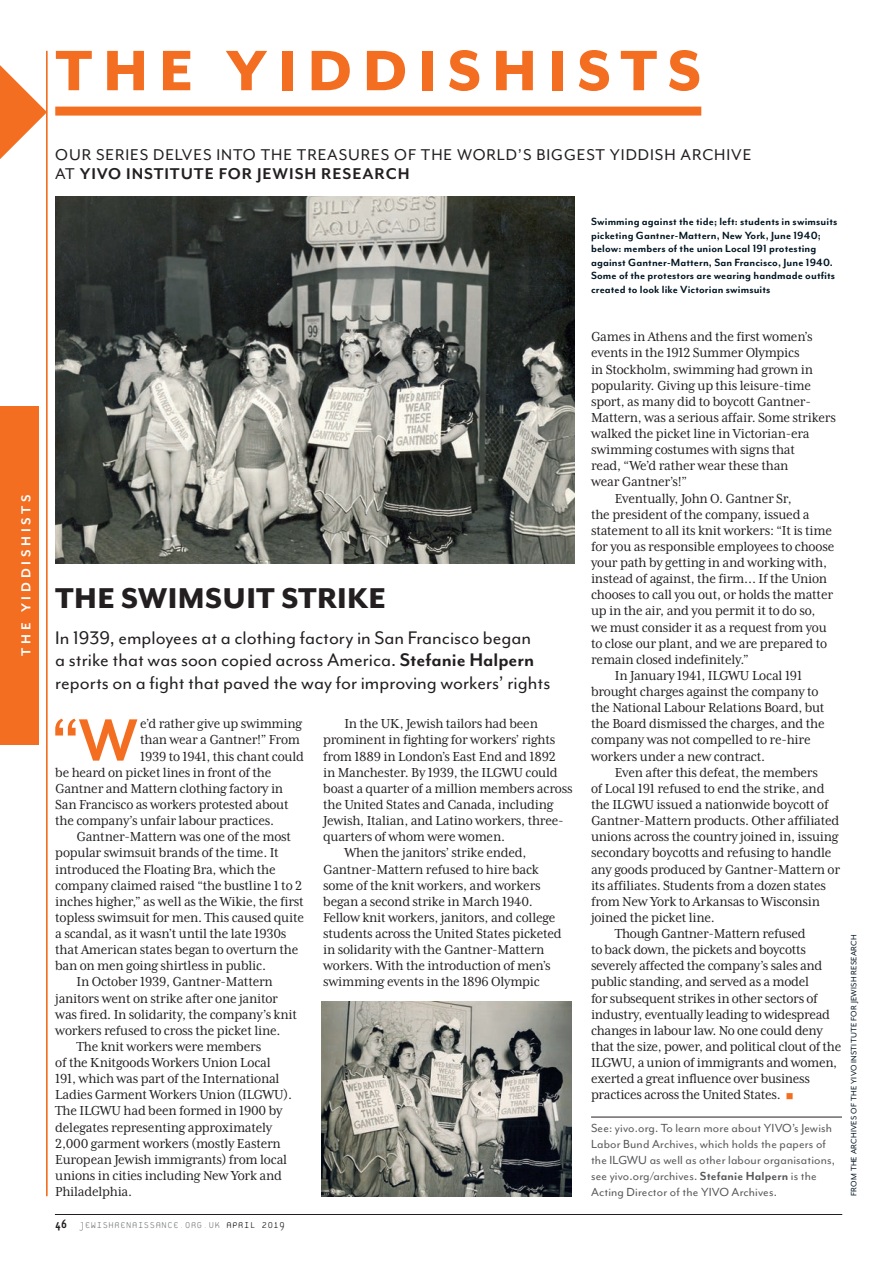
<style>
.page{position:relative;width:893px;height:1263px;background:#fff}
.page>*{position:absolute;margin:0;border:0;box-sizing:border-box;transform-origin:0 0}
.PREVIEW_FIRST_PARA_D{font:700 68.7px "Mr Eaves Mod OT";color:#f36e21}
.t1{font:800 65.55px "Mr Eaves Mod OT";letter-spacing:.16em;color:#f36e21}
.t2{font:800 33px "Mr Eaves Mod OT";letter-spacing:.01em;color:#231f20}
.t3{font:21px/22.5px "Mr Eaves Mod OT";color:#231f20}
.t4{font:18px/19.5px "Mr Eaves Mod OT";letter-spacing:.05em;color:#231f20}
.PREVIEW_BODY_COPY_IN{font:15px/16.2px "Mrs Eaves XL Serif Nar OT";letter-spacing:-.015em;color:#231f20}
.PREVIEW_FIRST_PARA_D-2{font:15px "Mrs Eaves XL Serif Nar OT";letter-spacing:-.02em;color:#231f20}
.t5{font:700 15px "Mr Eaves Mod OT";letter-spacing:.25em;color:#fff}
.END_DETAILS{font:13.5px/16px "Mr Eaves Mod OT";letter-spacing:.01em;color:#57585a}
.t6{font:100 12.75px "Platelet";color:#808285}
.t7{font:700 12px/13.5px "Mr Eaves Mod OT";letter-spacing:.01em;color:#001522}
.t8{font:9px "Mr Eaves Mod OT";letter-spacing:.025em;color:#001522}
.s1{font-weight:700}
.s2{font-weight:800;color:#231f20}
.s3{color:#231f20}
.s4{color:#f36e21}
</style>
<div class="page">
<img style="left:55px;top:196px;width:519px;height:367px">
<img style="left:321px;top:1001px;width:251px;height:195px">
<hr style="left:591px;top:1116px;width:251px;height:1px;background:#231f20">
<svg style="left:55px;top:1214px;width:787px;height:1px"></svg>
<svg style="left:0;top:51px;width:48px;height:1145px"></svg>
<div style="left:55px;top:107px;width:646px;height:9px;background:#f36e21"></div>
<p class="t5" style="left:17px;top:655px;width:162px;rotate:-90deg">THE YIDDISHISTS</p>
<p class="t1" style="left:55px;top:33px;width:647px">THE YIDDISHISTS</p>
<p class="t4" style="left:55px;top:145px;width:697px">OUR SERIES DELVES INTO THE TREASURES OF THE WORLD’S BIGGEST YIDDISH ARCHIVE<br>AT <span class="s1">YIVO INSTITUTE FOR JEWISH RESEARCH</span></p>
<p class="t7" style="left:591px;top:215px;width:248px">Swimming against the tide; left: students in swimsuits picketing Gantner-Mattern, New York, June 1940; below: members of the union Local 191 protesting against Gantner-Mattern, San Francisco, June 1940.<br>Some of the protestors are wearing handmade outfits created to look like Victorian swimsuits</p>
<p class="t2" style="left:55px;top:579px;width:332px">THE SWIMSUIT STRIKE</p>
<p class="t3" style="left:55px;top:626px;width:497px">In 1939, employees at a clothing factory in San Francisco began<br>a strike that was soon copied across America. <span class="s1">Stefanie Halpern </span>reports on a fight that paved the way for improving workers’ rights</p>
<p class="PREVIEW_FIRST_PARA_D" style="left:51px;top:701px;width:89px">“W</p>
<p class="PREVIEW_FIRST_PARA_D-2" style="left:140px;top:716px;width:163px">e’d rather give up swimming</p>
<p class="PREVIEW_FIRST_PARA_D-2" style="left:140px;top:732px;width:161px">than wear a Gantner!” From</p>
<p class="PREVIEW_FIRST_PARA_D-2" style="left:140px;top:749px;width:165px">1939 to 1941, this chant could</p>
<p class="PREVIEW_FIRST_PARA_D-2" style="left:55px;top:765px;width:218px">be heard on picket lines in front of the</p>
<p class="PREVIEW_FIRST_PARA_D-2" style="left:55px;top:781px;width:229px">Gantner and Mattern clothing factory in</p>
<p class="PREVIEW_FIRST_PARA_D-2" style="left:55px;top:797px;width:235px">San Francisco as workers protested about</p>
<p class="PREVIEW_FIRST_PARA_D-2" style="left:55px;top:813px;width:220px">the company’s unfair labour practices.</p>
<p class="PREVIEW_BODY_COPY_IN" style="left:55px;top:829px;width:250px;text-indent:21px">Gantner-Mattern was one of the most popular swimsuit brands of the time. It introduced the Floating Bra, which the company claimed raised “the bustline 1 to 2 inches higher,” as well as the Wikie, the first topless swimsuit for men. This caused quite a scandal, as it wasn’t until the late 1930s that American states began to overturn the ban on men going shirtless in public.</p>
<p class="PREVIEW_BODY_COPY_IN" style="left:55px;top:974px;width:243px;text-indent:21px">In October 1939, Gantner-Mattern janitors went on strike after one janitor was fired. In solidarity, the company’s knit workers refused to cross the picket line.</p>
<p class="PREVIEW_BODY_COPY_IN" style="left:55px;top:1038px;width:238px;text-indent:21px">The knit workers were members<br>of the Knitgoods Workers Union Local 191, which was part of the International Ladies Garment Workers Union (ILGWU).<br>The ILGWU had been formed in 1900 by delegates representing approximately 2,000 garment workers (mostly Eastern European Jewish immigrants) from local unions in cities including New York and Philadelphia.</p>
<p class="t6" style="left:55px;top:1219px;width:231px"><span class="s2">46</span> JEWISHRENAISSANCE.ORG.UK <span class="s3">APRIL 2019</span></p>
<p class="PREVIEW_BODY_COPY_IN" style="left:323px;top:716px;width:251px;text-indent:21px">In the UK, Jewish tailors had been prominent in fighting for workers’ rights from 1889 in London’s East End and 1892<br>in Manchester. By 1939, the ILGWU could boast a quarter of a million members across the United States and Canada, including Jewish, Italian, and Latino workers, three&shy;quarters of whom were women.</p>
<p class="PREVIEW_BODY_COPY_IN" style="left:323px;top:845px;width:240px;text-indent:21px">When the janitors’ strike ended, Gantner-Mattern refused to hire back some of the knit workers, and workers began a second strike in March 1940.<br>Fellow knit workers, janitors, and college students across the United States picketed in solidarity with the Gantner-Mattern workers. With the introduction of men’s swimming events in the 1896 Olympic</p>
<p class="PREVIEW_BODY_COPY_IN" style="left:591px;top:329px;width:246px">Games in Athens and the first women’s events in the 1912 Summer Olympics<br>in Stockholm, swimming had grown in popularity. Giving up this leisure-time sport, as many did to boycott Gantner-Mattern, was a serious affair. Some strikers walked the picket line in Victorian-era swimming costumes with signs that<br>read, “We’d rather wear these than<br>wear Gantner’s!”</p>
<p class="PREVIEW_BODY_COPY_IN" style="left:591px;top:490px;width:245px;text-indent:24px">Eventually, John O. Gantner Sr,<br>the president of the company, issued a statement to all its knit workers: “It is time for you as responsible employees to choose your path by getting in and working with, instead of against, the firm… If the Union chooses to call you out, or holds the matter up in the air, and you permit it to do so, we must consider it as a request from you to close our plant, and we are prepared to remain closed indefinitely.”</p>
<p class="PREVIEW_BODY_COPY_IN" style="left:591px;top:667px;width:235px;text-indent:24px">In January 1941, ILGWU Local 191 brought charges against the company to the National Labour Relations Board, but the Board dismissed the charges, and the company was not compelled to re-hire workers under a new contract.</p>
<p class="PREVIEW_BODY_COPY_IN" style="left:591px;top:764px;width:251px;text-indent:24px">Even after this defeat, the members<br>of Local 191 refused to end the strike, and the ILGWU issued a nationwide boycott of Gantner-Mattern products. Other affiliated unions across the country joined in, issuing secondary boycotts and refusing to handle any goods produced by Gantner-Mattern or its affiliates. Students from a dozen states from New York to Arkansas to Wisconsin joined the picket line.</p>
<p class="PREVIEW_BODY_COPY_IN" style="left:591px;top:925px;width:252px;text-indent:24px">Though Gantner-Mattern refused<br>to back down, the pickets and boycotts severely affected the company’s sales and public standing, and served as a model<br>for subsequent strikes in other sectors of industry, eventually leading to widespread changes in labour law. No one could deny that the size, power, and political clout of the ILGWU, a union of immigrants and women, exerted a great influence over business practices across the United States. <span class="s4">■</span></p>
<p class="END_DETAILS" style="left:591px;top:1119px;width:245px">See: yivo.org. To learn more about YIVO’s Jewish Labor Bund Archives, which holds the papers of the ILGWU as well as other labour organisations, see yivo.org/archives. <span class="s1">Stefanie Halpern</span> is the Acting Director of the YIVO Archives.</p>
<p class="t8" style="left:849px;top:1196px;width:263px;rotate:-90deg">FROM THE ARCHIVES OF THE YIVO INSTITUTE FOR JEWISH RESEARCH</p>
</div>
